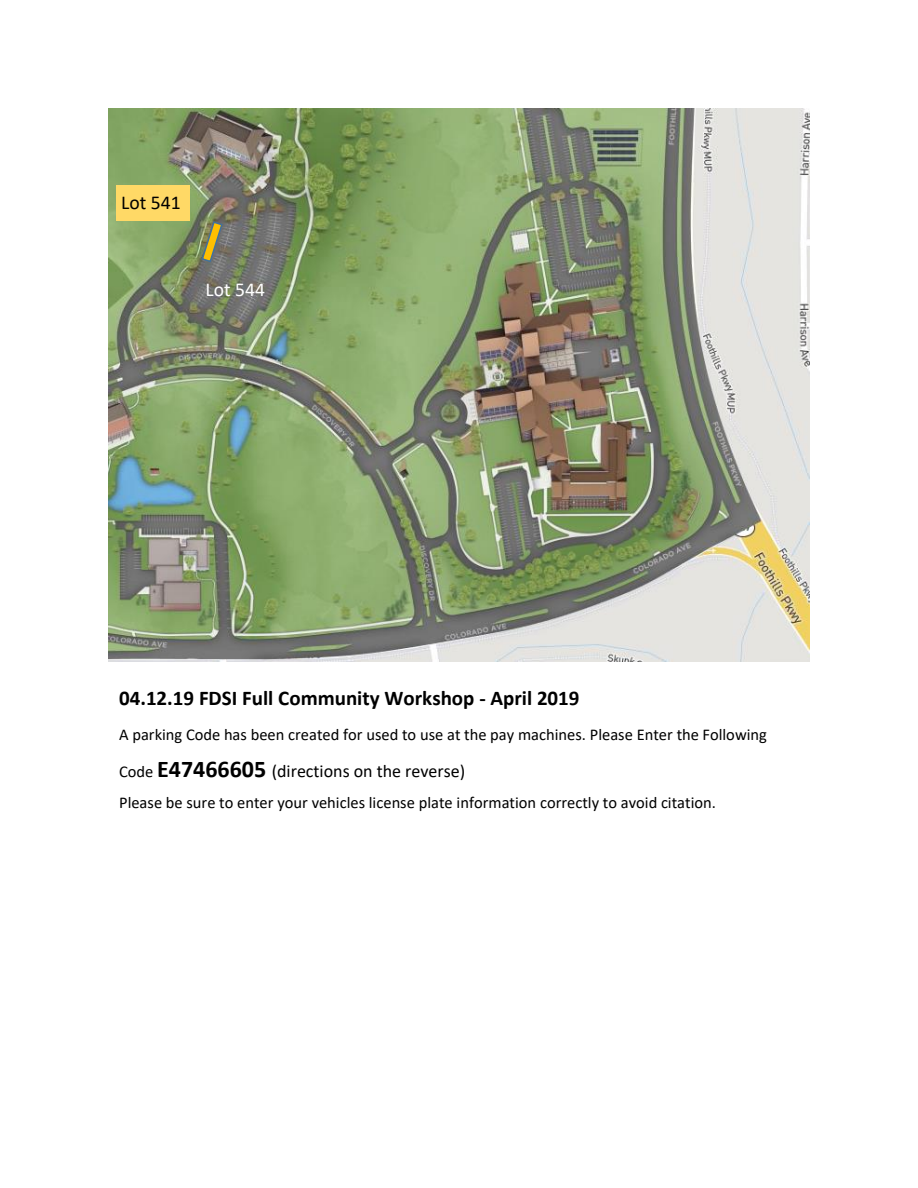
<style>
.page{position:relative;width:918px;height:1188px;background:#fff}
.page>*{position:absolute;margin:0;border:0;box-sizing:border-box;transform-origin:0 0}
.t1{font:700 21px "Calibri";color:#000}
.t2{font:19.65px "Calibri";color:#000}
.t3{font:19.65px "Calibri";color:#fff}
.t4{font:18px "Calibri";color:#000}
.t5{font:16.5px "Calibri";color:#000}
.s1{font-size:16.5px}
.s2{font-weight:700;font-size:24px}
</style>
<div class="page">
<img style="left:108px;top:108px;width:702px;height:553px">
<svg style="left:200px;top:220px;width:24px;height:43px"></svg>
<div style="left:116px;top:185px;width:74px;height:35px;background:#ffd966"></div>
<p class="t2" style="left:121px;top:194px;width:61px">Lot 541</p>
<p class="t3" style="left:205px;top:276px;width:61px">Lot 544</p>
<p class="t1" style="left:119px;top:689px;width:462px">04.12.19 FDSI Full Community Workshop - April 2019</p>
<p class="t5" style="left:119px;top:728px;width:649px">A parking Code has been created for used to use at the pay machines. Please Enter the Following</p>
<p class="t4" style="left:119px;top:763px;width:348px"><span class="s1">Code</span> <span class="s2">E47466605</span> (directions on the reverse)</p>
<p class="t5" style="left:119px;top:796px;width:598px">Please be sure to enter your vehicles license plate information correctly to avoid citation.</p>
</div>
